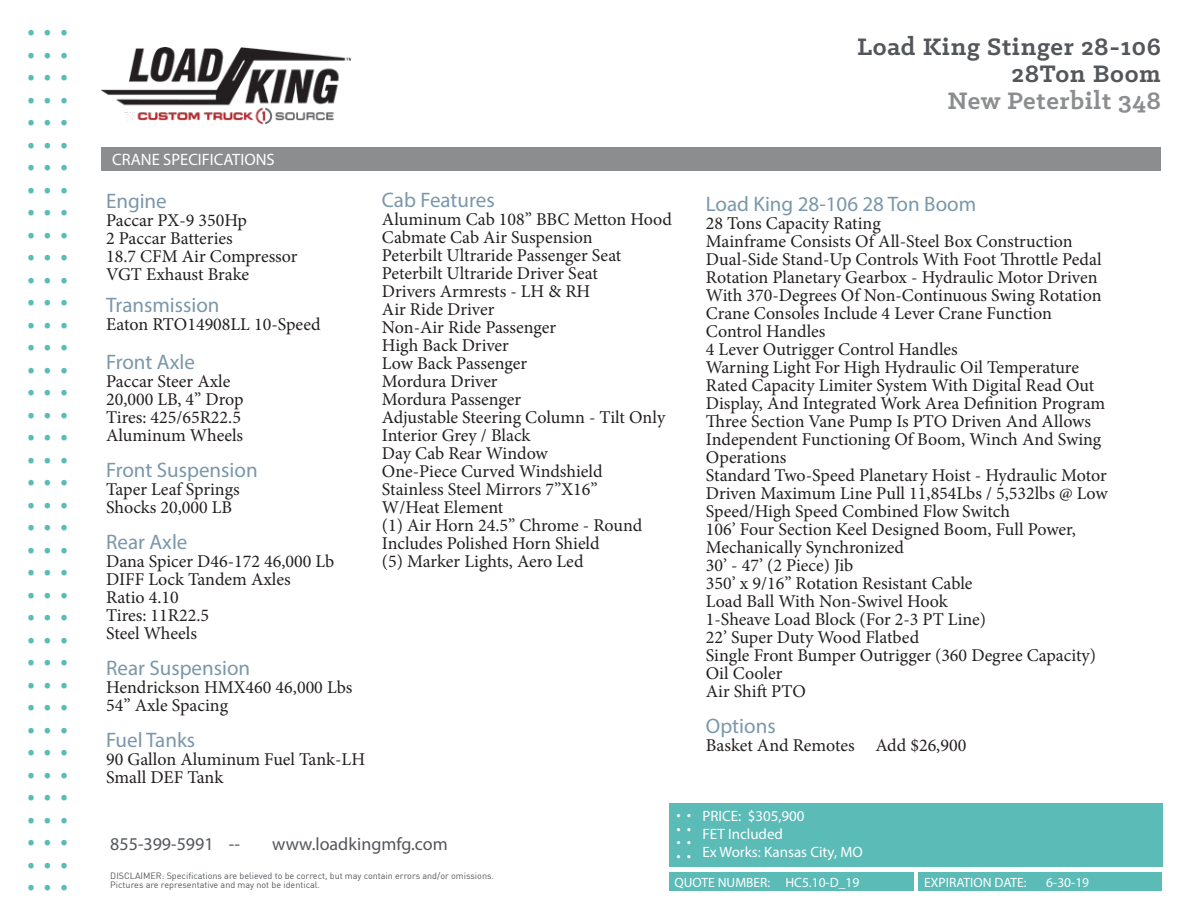
<style>
.page{position:relative;width:1188px;height:918px;background:#fff}
.page>*{position:absolute;margin:0;border:0;box-sizing:border-box;transform-origin:0 0}
.t1{font:45px "Myriad Pro";color:#5bbbb7}
.t2{font:700 27px "Klinic Slab";letter-spacing:.025em;color:#53565a}
.t3{font:700 27px "Klinic Slab";letter-spacing:.025em;color:#8b8d8e}
.t4{font:25.5px "Myriad Pro";color:#fff}
.t5{font:21px "Myriad Pro";color:#7a97ab}
.t6{font:18px/18px "Minion Pro";color:#231f20}
.t7{font:18px "Myriad Pro";color:#53565a}
.t8{font:16.5px "Myriad Pro";color:#fff}
.t9{font:15px "Myriad Pro";color:#fff}
.t10{font:13.5px "Myriad Pro";color:#fff}
.t11{font:9px "DIN Pro";color:#53565a}
</style>
<div class="page">
<div style="left:669px;top:803px;width:493px;height:64px;background:#5bbbb7"></div>
<div style="left:919px;top:872px;width:243px;height:19px;background:#5bbbb7"></div>
<div style="left:669px;top:872px;width:244px;height:19px;background:#5bbbb7"></div>
<div style="left:101px;top:147px;width:1060px;height:24px;background:#8b8d8e"></div>
<img style="left:101px;top:47px;width:250px;height:77px">
<p class="t1" style="left:26px;top:-8px;width:44px">...</p>
<p class="t1" style="left:26px;top:15px;width:44px">...</p>
<p class="t1" style="left:26px;top:37px;width:44px">...</p>
<p class="t1" style="left:26px;top:60px;width:44px">...</p>
<p class="t1" style="left:26px;top:82px;width:44px">...</p>
<p class="t1" style="left:26px;top:105px;width:44px">...</p>
<p class="t1" style="left:26px;top:127px;width:44px">...</p>
<p class="t1" style="left:26px;top:150px;width:44px">...</p>
<p class="t1" style="left:26px;top:172px;width:44px">...</p>
<p class="t1" style="left:26px;top:195px;width:44px">...</p>
<p class="t1" style="left:26px;top:217px;width:44px">...</p>
<p class="t1" style="left:26px;top:240px;width:44px">...</p>
<p class="t1" style="left:26px;top:262px;width:44px">...</p>
<p class="t1" style="left:26px;top:285px;width:44px">...</p>
<p class="t1" style="left:26px;top:307px;width:44px">...</p>
<p class="t1" style="left:26px;top:330px;width:44px">...</p>
<p class="t1" style="left:26px;top:352px;width:44px">...</p>
<p class="t1" style="left:26px;top:375px;width:44px">...</p>
<p class="t1" style="left:26px;top:397px;width:44px">...</p>
<p class="t1" style="left:26px;top:420px;width:44px">...</p>
<p class="t1" style="left:26px;top:442px;width:44px">...</p>
<p class="t1" style="left:26px;top:465px;width:44px">...</p>
<p class="t1" style="left:26px;top:487px;width:44px">...</p>
<p class="t1" style="left:26px;top:510px;width:44px">...</p>
<p class="t1" style="left:26px;top:532px;width:44px">...</p>
<p class="t1" style="left:26px;top:555px;width:44px">...</p>
<p class="t1" style="left:26px;top:577px;width:44px">...</p>
<p class="t1" style="left:26px;top:600px;width:44px">...</p>
<p class="t1" style="left:26px;top:622px;width:44px">...</p>
<p class="t1" style="left:26px;top:645px;width:44px">...</p>
<p class="t1" style="left:26px;top:667px;width:44px">...</p>
<p class="t1" style="left:26px;top:690px;width:44px">...</p>
<p class="t1" style="left:26px;top:712px;width:44px">...</p>
<p class="t1" style="left:26px;top:735px;width:44px">...</p>
<p class="t1" style="left:26px;top:757px;width:44px">...</p>
<p class="t1" style="left:26px;top:780px;width:44px">...</p>
<p class="t1" style="left:26px;top:802px;width:44px">...</p>
<p class="t1" style="left:26px;top:825px;width:44px">...</p>
<p class="t1" style="left:26px;top:847px;width:44px">...</p>
<p class="t8" style="left:112px;top:149px;width:164px">CRANE SPECIFICATIONS</p>
<p class="t5" style="left:106px;top:188px;width:62px">Engine</p>
<p class="t6" style="left:106px;top:211px;width:142px">Paccar PX-9 350Hp</p>
<p class="t6" style="left:106px;top:229px;width:128px">2 Paccar Batteries</p>
<p class="t6" style="left:106px;top:247px;width:193px">18.7 CFM Air Compressor</p>
<p class="t6" style="left:106px;top:265px;width:145px">VGT Exhaust Brake</p>
<p class="t5" style="left:106px;top:292px;width:115px">Transmission</p>
<p class="t6" style="left:106px;top:315px;width:216px">Eaton RTO14908LL 10-Speed</p>
<p class="t5" style="left:106px;top:349px;width:90px">Front Axle</p>
<p class="t6" style="left:106px;top:372px;width:126px">Paccar Steer Axle</p>
<p class="t6" style="left:106px;top:390px;width:139px">20,000 LB, 4” Drop</p>
<p class="t6" style="left:106px;top:408px;width:136px">Tires: 425/65R22.5</p>
<p class="t6" style="left:106px;top:426px;width:139px">Aluminum Wheels</p>
<p class="t5" style="left:106px;top:457px;width:153px">Front Suspension</p>
<p class="t6" style="left:106px;top:480px;width:135px">Taper Leaf Springs</p>
<p class="t6" style="left:106px;top:498px;width:128px">Shocks 20,000 LB</p>
<p class="t5" style="left:106px;top:529px;width:83px">Rear Axle</p>
<p class="t6" style="left:106px;top:552px;width:230px">Dana Spicer D46-172 46,000 Lb</p>
<p class="t6" style="left:106px;top:570px;width:186px">DIFF Lock Tandem Axles</p>
<p class="t6" style="left:106px;top:588px;width:74px">Ratio 4.10</p>
<p class="t6" style="left:106px;top:606px;width:105px">Tires: 11R22.5</p>
<p class="t6" style="left:106px;top:624px;width:92px">Steel Wheels</p>
<p class="t5" style="left:106px;top:655px;width:146px">Rear Suspension</p>
<p class="t6" style="left:106px;top:678px;width:248px">Hendrickson HMX460 46,000 Lbs</p>
<p class="t6" style="left:106px;top:696px;width:124px">54” Axle Spacing</p>
<p class="t5" style="left:106px;top:727px;width:91px">Fuel Tanks</p>
<p class="t6" style="left:106px;top:750px;width:261px">90 Gallon Aluminum Fuel Tank-LH</p>
<p class="t6" style="left:106px;top:768px;width:119px">Small DEF Tank</p>
<p class="t5" style="left:382px;top:187px;width:114px">Cab Features</p>
<p class="t6" style="left:382px;top:210px;width:292px">Aluminum Cab 108” BBC Metton Hood</p>
<p class="t6" style="left:382px;top:228px;width:212px">Cabmate Cab Air Suspension</p>
<p class="t6" style="left:382px;top:246px;width:241px">Peterbilt Ultraride Passenger Seat</p>
<p class="t6" style="left:382px;top:264px;width:217px">Peterbilt Ultraride Driver Seat</p>
<p class="t6" style="left:382px;top:282px;width:210px">Drivers Armrests - LH &amp; RH</p>
<p class="t6" style="left:382px;top:300px;width:114px">Air Ride Driver</p>
<p class="t6" style="left:382px;top:318px;width:176px">Non-Air Ride Passenger</p>
<p class="t6" style="left:382px;top:336px;width:128px">High Back Driver</p>
<p class="t6" style="left:382px;top:354px;width:147px">Low Back Passenger</p>
<p class="t6" style="left:382px;top:372px;width:117px">Mordura Driver</p>
<p class="t6" style="left:382px;top:390px;width:141px">Mordura Passenger</p>
<p class="t6" style="left:382px;top:408px;width:285px">Adjustable Steering Column - Tilt Only</p>
<p class="t6" style="left:382px;top:426px;width:150px">Interior Grey / Black</p>
<p class="t6" style="left:382px;top:444px;width:167px">Day Cab Rear Window</p>
<p class="t6" style="left:382px;top:462px;width:222px">One-Piece Curved Windshield</p>
<p class="t6" style="left:382px;top:480px;width:217px">Stainless Steel Mirrors 7”X16”</p>
<p class="t6" style="left:382px;top:498px;width:123px">W/Heat Element</p>
<p class="t6" style="left:382px;top:516px;width:262px">(1) Air Horn 24.5” Chrome - Round</p>
<p class="t6" style="left:382px;top:534px;width:219px">Includes Polished Horn Shield</p>
<p class="t6" style="left:382px;top:552px;width:203px">(5) Marker Lights, Aero Led</p>
<p class="t2" style="left:857px;top:29px;width:305px">Load King Stinger 28-106</p>
<p class="t2" style="left:1011px;top:56px;width:151px">28Ton Boom</p>
<p class="t3" style="left:948px;top:83px;width:215px">New Peterbilt 348</p>
<p class="t5" style="left:706px;top:191px;width:272px">Load King 28-106 28 Ton Boom</p>
<p class="t6" style="left:706px;top:215px;width:176px">28 Tons Capacity Rating</p>
<p class="t6" style="left:706px;top:233px;width:368px">Mainframe Consists Of All-Steel Box Construction</p>
<p class="t6" style="left:706px;top:251px;width:397px">Dual-Side Stand-Up Controls With Foot Throttle Pedal</p>
<p class="t6" style="left:706px;top:269px;width:397px">Rotation Planetary Gearbox - Hydraulic Motor Driven<br>With 370-Degrees Of Non-Continuous Swing Rotation</p>
<p class="t6" style="left:706px;top:305px;width:348px">Crane Consoles Include 4 Lever Crane Function</p>
<p class="t6" style="left:706px;top:323px;width:121px">Control Handles</p>
<p class="t6" style="left:706px;top:341px;width:253px">4 Lever Outrigger Control Handles</p>
<p class="t6" style="left:706px;top:359px;width:375px">Warning Light For High Hydraulic Oil Temperature</p>
<p class="t6" style="left:706px;top:377px;width:401px">Rated Capacity Limiter System With Digital Read Out<br>Display, And Integrated Work Area Definition Program</p>
<p class="t6" style="left:706px;top:413px;width:397px">Three Section Vane Pump Is PTO Driven And Allows<br>Independent Functioning Of Boom, Winch And Swing<br>Operations</p>
<p class="t6" style="left:706px;top:467px;width:403px;text-align:justify">Standard Two-Speed Planetary Hoist - Hydraulic Motor Driven Maximum Line Pull 11,854Lbs / 5,532lbs @ Low Speed/High Speed Combined Flow Switch</p>
<p class="t6" style="left:706px;top:521px;width:371px">106’ Four Section Keel Designed Boom, Full Power,</p>
<p class="t6" style="left:706px;top:539px;width:200px">Mechanically Synchronized</p>
<p class="t6" style="left:706px;top:557px;width:149px">30’ - 47’ (2 Piece) Jib</p>
<p class="t6" style="left:706px;top:575px;width:268px">350’ x 9/16” Rotation Resistant Cable</p>
<p class="t6" style="left:706px;top:593px;width:243px">Load Ball With Non-Swivel Hook</p>
<p class="t6" style="left:706px;top:611px;width:282px">1-Sheave Load Block (For 2-3 PT Line)</p>
<p class="t6" style="left:706px;top:629px;width:215px">22’ Super Duty Wood Flatbed</p>
<p class="t6" style="left:706px;top:647px;width:392px">Single Front Bumper Outrigger (360 Degree Capacity)</p>
<p class="t6" style="left:706px;top:665px;width:78px">Oil Cooler</p>
<p class="t6" style="left:706px;top:683px;width:101px">Air Shift PTO</p>
<p class="t5" style="left:706px;top:713px;width:71px">Options</p>
<p class="t6" style="left:706px;top:737px;width:262px">Basket And Remotes Add $26,900</p>
<p class="t9" style="left:703px;top:807px;width:104px">PRICE: $305,900</p>
<p class="t9" style="left:703px;top:825px;width:82px">FET Included</p>
<p class="t9" style="left:703px;top:843px;width:162px">Ex Works: Kansas City, MO</p>
<p class="t4" style="left:676px;top:793px;width:17px">..</p>
<p class="t4" style="left:676px;top:806px;width:17px">..</p>
<p class="t4" style="left:676px;top:820px;width:17px">..</p>
<p class="t4" style="left:676px;top:833px;width:17px">..</p>
<p class="t7" style="left:110px;top:833px;width:131px">855-399-5991 --</p>
<p class="t7" style="left:272px;top:833px;width:177px">www.loadkingmfg.com</p>
<p class="t11" style="left:110px;top:869px;width:385px">DISCLAIMER: Specifications are believed to be correct, but may contain errors and/or omissions.</p>
<p class="t11" style="left:110px;top:878px;width:211px">Pictures are representative and may not be identical.</p>
<p class="t10" style="left:675px;top:874px;width:97px">QUOTE NUMBER:</p>
<p class="t10" style="left:785px;top:874px;width:75px">HC5.10-D_19</p>
<p class="t10" style="left:924px;top:874px;width:104px">EXPIRATION DATE:</p>
<p class="t10" style="left:1046px;top:874px;width:44px">6-30-19</p>
</div>
